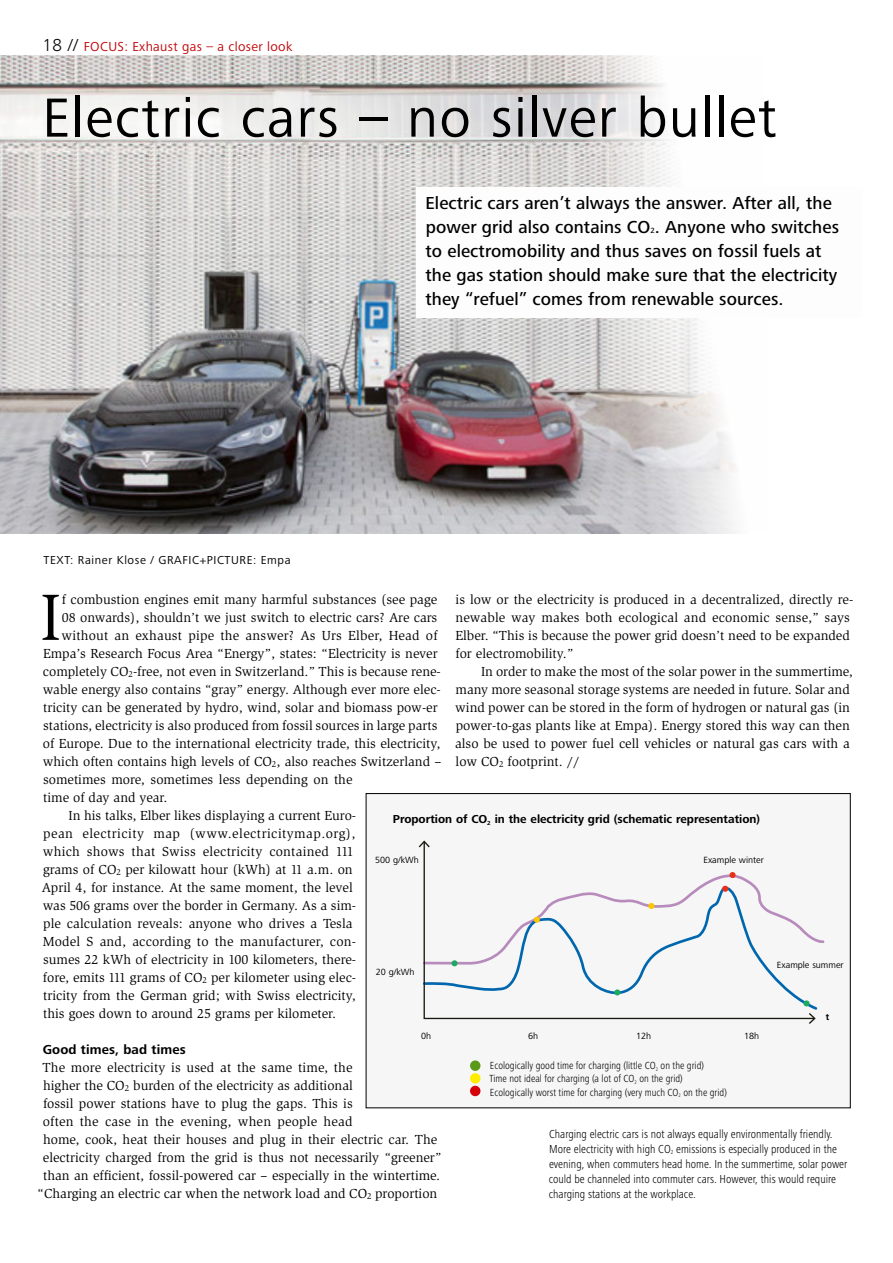
<style>
.page{position:relative;width:893px;height:1263px;background:#fff}
.page>*{position:absolute;margin:0;border:0;box-sizing:border-box;transform-origin:0 0}
.t1{font:67.2px "Slimbach Std";color:#000}
.t2{font:57px "Frutiger Next Pro";letter-spacing:.025em;color:#000}
.t3{font:500 18px/24px "Frutiger Next Pro";letter-spacing:.005em;color:#000}
.t4{font:13.5px/18px "Slimbach Std";color:#000}
.t5{font:13.5px "Slimbach Std";letter-spacing:.035em;color:#000}
.t6{font:13.5px "Slimbach Std";letter-spacing:.02em;color:#000}
.t7{font:13.5px "Frutiger Next Pro";letter-spacing:.025em;color:#c00609}
.t8{font:700 13.5px "Frutiger Next Pro";letter-spacing:.01em;color:#000}
.t9{font:300 condensed 12px/15px "Frutiger Next Pro";color:#000}
.t10{font:700 12px "Frutiger Next Pro";color:#000}
.t11{font:12px "Frutiger Next Pro";letter-spacing:.05em;color:#000}
.t12{font:300 condensed 10.65px/13.4px "Frutiger Next Pro";color:#000}
.t13{font:9.3px "Frutiger Next Pro";color:#000}
.t14{font:700 9.3px "Frutiger Next Pro";color:#000}
.t15{font:500 7.8px "Frutiger Next Pro";color:#000}
.s1{font-weight:300;font-size:18px;color:#000}
</style>
<div class="page">
<img style="left:0;top:55px;width:735px;height:479px">
<div style="left:417px;top:188px;width:446px;height:130px;background:#fdfdfd"></div>
<div style="left:366px;top:793px;width:484px;height:315px;background:#f6f6f6"></div>
<svg style="left:423px;top:966px;width:395px;height:46px"></svg>
<hr style="left:424px;top:842px;width:1px;height:176px;background:#19190f">
<svg style="left:419px;top:840px;width:11px;height:7px"></svg>
<hr style="left:424px;top:1018px;width:390px;height:1px;background:#19190f">
<svg style="left:809px;top:1013px;width:7px;height:11px"></svg>
<svg style="left:423px;top:868px;width:401px;height:98px"></svg>
<div style="left:729px;top:872px;width:7px;height:6px;background:#e92f18;border-radius:50%"></div>
<div style="left:451px;top:960px;width:7px;height:6px;background:#1daa5e;border-radius:50%"></div>
<svg style="left:614px;top:989px;width:6px;height:6px"></svg>
<div style="left:803px;top:1000px;width:7px;height:6px;background:#1daa5e;border-radius:50%"></div>
<div style="left:366px;top:793px;width:484px;height:315px;border:1px solid #000"></div>
<div style="left:470px;top:1060px;width:10px;height:11px;background:#5b9a18;border-radius:50%"></div>
<div style="left:470px;top:1073px;width:10px;height:10px;background:#ffed00;border-radius:50%"></div>
<div style="left:470px;top:1086px;width:10px;height:10px;background:#d4000a;border-radius:50%"></div>
<p class="t7" style="left:43px;top:38px;width:251px"><span class="s1">18 //</span> FOCUS: Exhaust gas – a closer look</p>
<h2 class="t2" style="left:42px;top:85px;width:736px">Electric cars – no silver bullet</h2>
<p class="t11" style="left:44px;top:553px;width:249px">TEXT: Rainer Klose / GRAFIC+PICTURE: Empa</p>
<h3 class="t3" style="left:426px;top:191px;width:415px">Electric cars aren’t always the answer. After all, the power grid also contains CO . Anyone who switches</h3>
<p class="t15" style="left:650px;top:226px;width:6px">2</p>
<h3 class="t3" style="left:425px;top:239px;width:413px">to electromobility and thus saves on fossil fuels at the gas station should make sure that the electricity they “refuel” comes from renewable sources.</h3>
<h1 class="t1" style="left:40px;top:579px;width:23px">I</h1>
<p class="t4" style="left:62px;top:590px;width:377px">f combustion engines emit many harmful substances (see page</p>
<p class="t4" style="left:455px;top:590px;width:399px">is low or the electricity is produced in a decentralized, directly re&shy;newable way makes both ecological and economic sense,” says Elber. “This is because the power grid doesn’t need to be expanded for electromobility.”</p>
<p class="t4" style="left:455px;top:662px;width:399px;text-indent:26px">In order to make the most of the solar power in the summertime, many more seasonal storage systems are needed in future. Solar and wind power can be stored in the form of hydrogen or natural gas (in power-to-gas plants like at Empa). Energy stored this way can then also be used to power fuel cell vehicles or natural gas cars with a low CO<sub>2</sub> footprint. //</p>
<p class="t4" style="left:62px;top:608px;width:377px">08 onwards), shouldn’t we just switch to electric cars? Are cars</p>
<p class="t4" style="left:62px;top:626px;width:378px">without an exhaust pipe the answer? As Urs Elber, Head of</p>
<p class="t4" style="left:43px;top:644px;width:396px">Empa’s Research Focus Area “Energy”, states: “Electricity is never</p>
<p class="t4" style="left:43px;top:662px;width:399px">completely CO<sub>2</sub>-free, not even in Switzerland.” This is because rene-</p>
<p class="t4" style="left:43px;top:680px;width:400px">wable energy also contains “gray” energy. Although ever more elec-</p>
<p class="t4" style="left:43px;top:698px;width:396px">tricity can be generated by hydro, wind, solar and biomass pow-er</p>
<p class="t4" style="left:43px;top:716px;width:396px">stations, electricity is also produced from fossil sources in large parts</p>
<p class="t4" style="left:43px;top:734px;width:399px">of Europe. Due to the international electricity trade, this electricity,</p>
<p class="t4" style="left:43px;top:752px;width:400px">which often contains high levels of CO<sub>2</sub>, also reaches Switzerland –</p>
<p class="t4" style="left:43px;top:770px;width:311px">sometimes more, sometimes less depending on the</p>
<p class="t4" style="left:43px;top:788px;width:126px">time of day and year.</p>
<p class="t4" style="left:69px;top:806px;width:289px">In his talks, Elber likes displaying a current Euro-</p>
<p class="t5" style="left:43px;top:826px;width:314px">pean electricity map (www.electricitymap.org),</p>
<p class="t6" style="left:43px;top:844px;width:313px">which shows that Swiss electricity contained 111</p>
<p class="t4" style="left:43px;top:860px;width:311px">grams of CO<sub>2</sub> per kilowatt hour (kWh) at 11 a.m. on</p>
<p class="t4" style="left:42px;top:878px;width:313px">April 4, for instance. At the same moment, the level</p>
<p class="t4" style="left:43px;top:896px;width:315px">was 506 grams over the border in Germany. As a sim-</p>
<p class="t4" style="left:43px;top:914px;width:311px">ple calculation reveals: anyone who drives a Tesla</p>
<p class="t4" style="left:43px;top:932px;width:315px">Model S and, according to the manufacturer, con-</p>
<p class="t4" style="left:43px;top:950px;width:315px">sumes 22 kWh of electricity in 100 kilometers, there-</p>
<p class="t4" style="left:43px;top:968px;width:315px">fore, emits 111 grams of CO<sub>2</sub> per kilometer using elec-</p>
<p class="t4" style="left:43px;top:986px;width:314px">tricity from the German grid; with Swiss electricity,</p>
<p class="t4" style="left:43px;top:1004px;width:294px">this goes down to around 25 grams per kilometer.</p>
<p class="t8" style="left:43px;top:1042px;width:144px">Good times, bad times</p>
<p class="t4" style="left:42px;top:1058px;width:312px">The more electricity is used at the same time, the</p>
<p class="t4" style="left:43px;top:1076px;width:311px">higher the CO<sub>2</sub> burden of the electricity as additional</p>
<p class="t4" style="left:43px;top:1094px;width:311px">fossil power stations have to plug the gaps. This is</p>
<p class="t4" style="left:43px;top:1112px;width:311px">often the case in the evening, when people head</p>
<p class="t4" style="left:43px;top:1130px;width:396px">home, cook, heat their houses and plug in their electric car. The</p>
<p class="t4" style="left:43px;top:1148px;width:400px">electricity charged from the grid is thus not necessarily “greener”</p>
<p class="t4" style="left:43px;top:1166px;width:399px">than an efficient, fossil-powered car – especially in the wintertime.</p>
<p class="t4" style="left:38px;top:1184px;width:401px">“Charging an electric car when the network load and CO<sub>2</sub> proportion</p>
<p class="t10" style="left:393px;top:812px;width:369px">Proportion of CO<sub>2</sub> in the electricity grid (schematic representation)</p>
<p class="t13" style="left:375px;top:855px;width:45px">500 g/kWh</p>
<p class="t13" style="left:703px;top:855px;width:62px">Example winter</p>
<p class="t13" style="left:777px;top:960px;width:68px">Example summer</p>
<p class="t13" style="left:376px;top:967px;width:40px">20 g/kWh</p>
<p class="t14" style="left:826px;top:1012px;width:5px">t</p>
<p class="t13" style="left:421px;top:1031px;width:12px">0h</p>
<p class="t13" style="left:528px;top:1031px;width:12px">6h</p>
<p class="t13" style="left:636px;top:1031px;width:17px">12h</p>
<p class="t13" style="left:744px;top:1031px;width:17px">18h</p>
<p class="t12" style="left:489px;top:1059px;width:239px">Ecologically good time for charging (little CO<sub>2</sub> on the grid)<br>Time not ideal for charging (a lot of CO<sub>2</sub> on the grid)<br>Ecologically worst time for charging (very much CO<sub>2</sub> on the grid)</p>
<p class="t9" style="left:549px;top:1126px;width:300px">Charging electric cars is not always equally environmentally friendly.<br>More electricity with high CO<sub>2</sub> emissions is especially produced in the evening, when commuters head home. In the summertime, solar power could be channeled into commuter cars. However, this would require charging stations at the workplace.</p>
</div>
